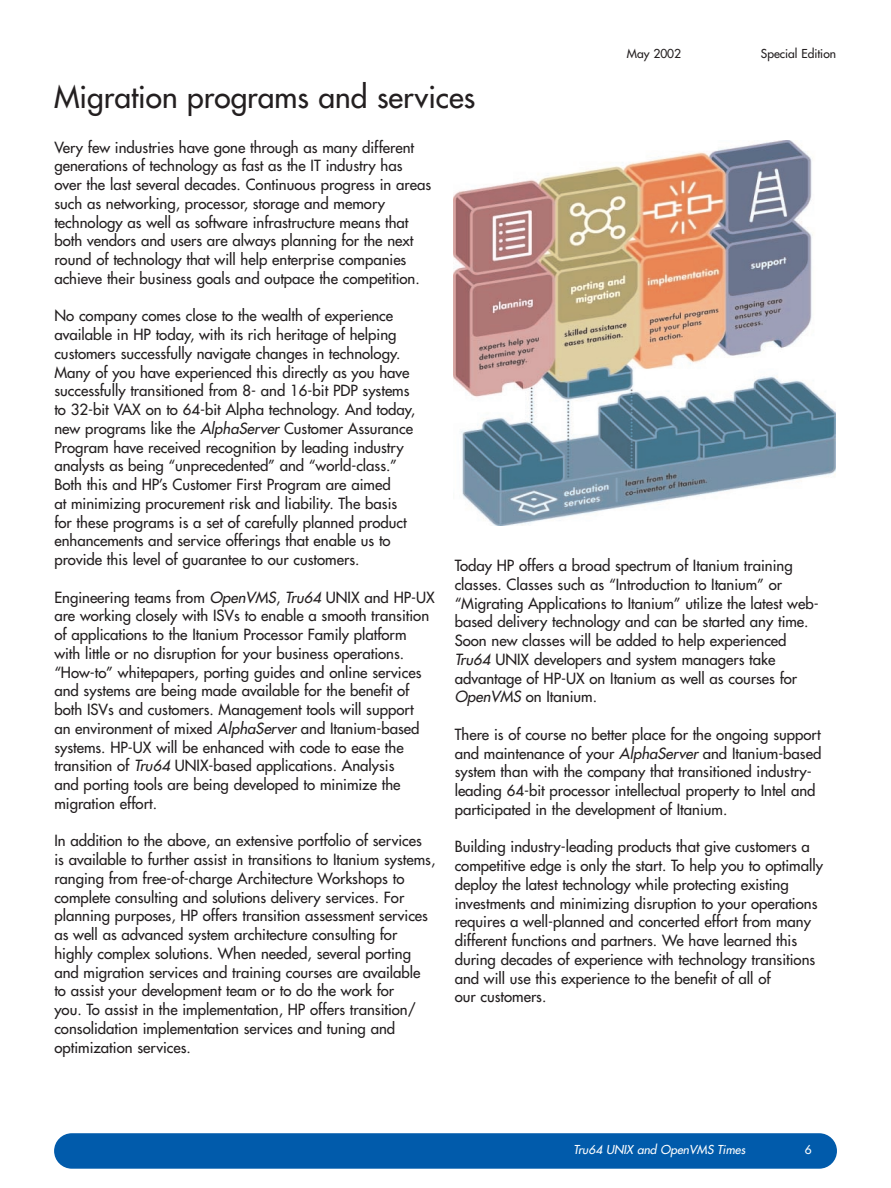
<style>
.page{position:relative;width:891px;height:1188px;background:#fff}
.page>*{position:absolute;margin:0;border:0;box-sizing:border-box;transform-origin:0 0}
.t1{font:30px "Futura";color:#231f20}
.t2{font:15px/18.8px "Futura";color:#231f20}
.t3{font:italic 12px "Futura";color:#fff}
.t4{font:12px "Futura";color:#231f20}
.t5{font:12px "Futura";color:#fff}
.s1{font-style:italic}
</style>
<div class="page">
<div style="left:54px;top:1133px;width:783px;height:36px;background:#015bab;border-radius:18px"></div>
<img style="left:454px;top:140px;width:381px;height:385px">
<h1 class="t1" style="left:54px;top:82px;width:423px">Migration programs and services</h1>
<p class="t4" style="left:627px;top:47px;width:56px">May 2002</p>
<p class="t4" style="left:761px;top:47px;width:77px">Special Edition</p>
<p class="t2" style="left:54px;top:138px;width:378px">Very few industries have gone through as many different generations of technology as fast as the IT industry has over the last several decades. Continuous progress in areas such as networking, processor, storage and memory technology as well as software infrastructure means that both vendors and users are always planning for the next round of technology that will help enterprise companies achieve their business goals and outpace the competition.</p>
<p class="t2" style="left:54px;top:307px;width:362px">No company comes close to the wealth of experience available in HP today, with its rich heritage of helping customers successfully navigate changes in technology.<br>Many of you have experienced this directly as you have successfully transitioned from 8- and 16-bit PDP systems to 32-bit VAX on to 64-bit Alpha technology. And today, new programs like the <span class="s1">AlphaServer</span> Customer Assurance Program have received recognition by leading industry analysts as being “unprecedented” and “world-class.” Both this and HP’s Customer First Program are aimed<br>at minimizing procurement risk and liability. The basis for these programs is a set of carefully planned product enhancements and service offerings that enable us to provide this level of guarantee to our customers.</p>
<p class="t2" style="left:54px;top:588px;width:382px">Engineering teams from <span class="s1">OpenVMS</span>, <span class="s1">Tru64</span> UNIX and HP-UX are working closely with ISVs to enable a smooth transition of applications to the Itanium Processor Family platform with little or no disruption for your business operations. “How-to” whitepapers, porting guides and online services and systems are being made available for the benefit of both ISVs and customers. Management tools will support<br>an environment of mixed <span class="s1">AlphaServer</span> and Itanium-based systems. HP-UX will be enhanced with code to ease the transition of <span class="s1">Tru64</span> UNIX-based applications. Analysis<br>and porting tools are being developed to minimize the migration effort.</p>
<p class="t2" style="left:54px;top:832px;width:382px">In addition to the above, an extensive portfolio of services<br>is available to further assist in transitions to Itanium systems, ranging from free-of-charge Architecture Workshops to complete consulting and solutions delivery services. For planning purposes, HP offers transition assessment services as well as advanced system architecture consulting for highly complex solutions. When needed, several porting and migration services and training courses are available to assist your development team or to do the work for<br>you. To assist in the implementation, HP offers transition/ consolidation implementation services and tuning and optimization services.</p>
<p class="t2" style="left:455px;top:557px;width:366px">Today HP offers a broad spectrum of Itanium training classes. Classes such as “Introduction to Itanium” or “Migrating Applications to Itanium” utilize the latest web&shy;based delivery technology and can be started any time.<br>Soon new classes will be added to help experienced <span class="s1">Tru64</span> UNIX developers and system managers take advantage of HP-UX on Itanium as well as courses for <span class="s1">OpenVMS</span> on Itanium.</p>
<p class="t2" style="left:455px;top:726px;width:368px">There is of course no better place for the ongoing support and maintenance of your <span class="s1">AlphaServer</span> and Itanium-based system than with the company that transitioned industry&shy;leading 64-bit processor intellectual property to Intel and participated in the development of Itanium.</p>
<p class="t2" style="left:455px;top:838px;width:370px">Building industry-leading products that give customers a competitive edge is only the start. To help you to optimally deploy the latest technology while protecting existing investments and minimizing disruption to your operations requires a well-planned and concerted effort from many different functions and partners. We have learned this during decades of experience with technology transitions and will use this experience to the benefit of all of<br>our customers.</p>
<p class="t3" style="left:574px;top:1143px;width:173px">Tru64 UNIX and OpenVMS Times</p>
<p class="t5" style="left:805px;top:1143px;width:8px">6</p>
</div>
